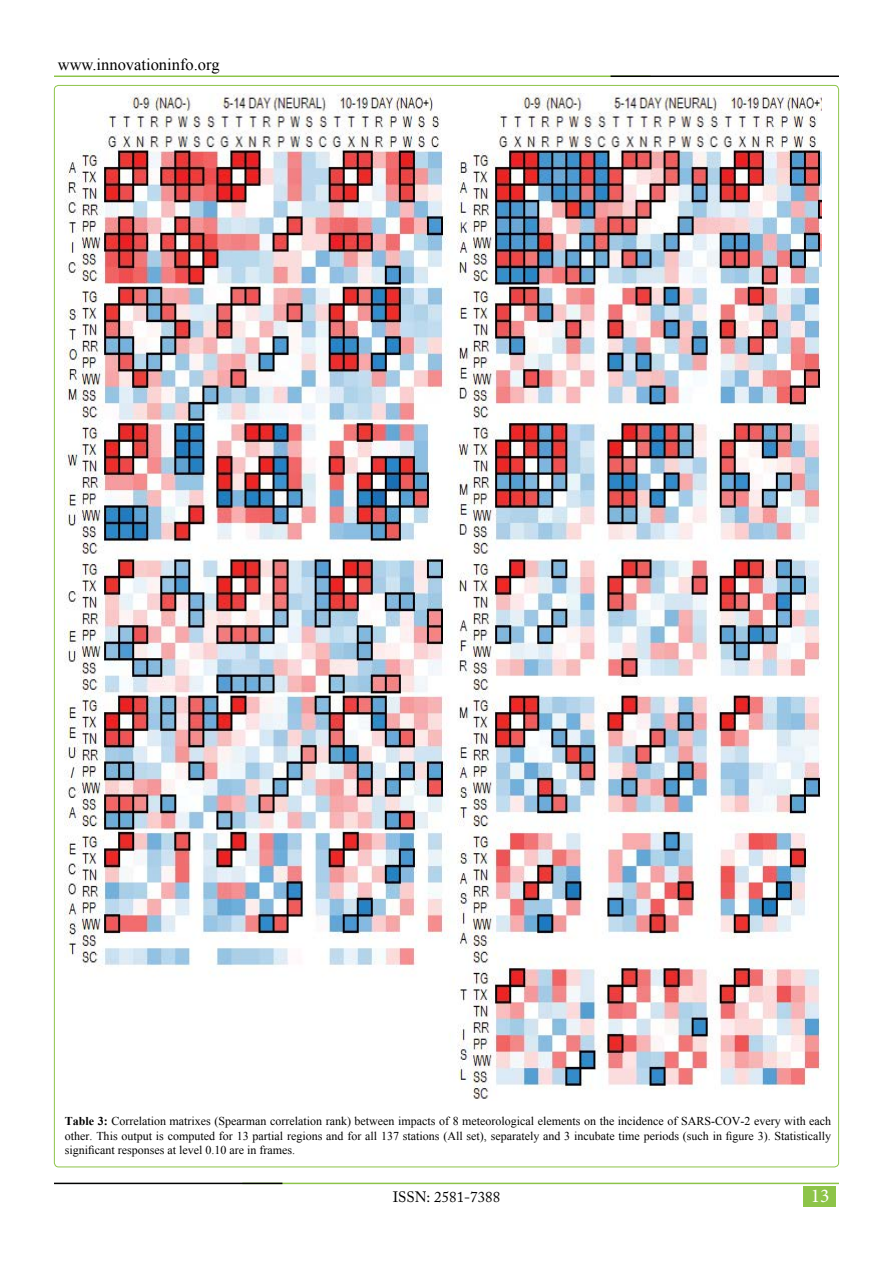
<style>
.page{position:relative;width:893px;height:1263px;background:#fff}
.page>*{position:absolute;margin:0;border:0;box-sizing:border-box;transform-origin:0 0}
.t1{font:19.5px "Minion Pro";color:#fff}
.t2{font:16.5px "Times New Roman";color:#000}
.t3{font:15px "Adobe Caslon Pro";color:#000}
.t4{font:12px/14.4px "Times New Roman";color:#000;text-align:justify}
.s1{font-weight:700}
</style>
<div class="page">
<div style="left:804px;top:1186px;width:32px;height:20px;background:#8dc449"></div>
<hr style="left:242px;top:1183px;width:597px;height:1px;background:#8dc449">
<hr style="left:54px;top:1183px;width:228px;height:1px;background:#000101">
<hr style="left:54px;top:76px;width:597px;height:1px;background:#8dc449">
<hr style="left:610px;top:76px;width:229px;height:1px;background:#000101">
<img style="left:65px;top:94px;width:756px;height:1005px">
<h2 class="t2" style="left:58px;top:53px;width:163px">www.innovationinfo.org</h2>
<p class="t4" style="left:65px;top:1114px;width:768px"><span class="s1">Table 3:</span> Correlation matrixes (Spearman correlation rank) between impacts of 8 meteorological elements on the incidence of SARS-COV-2 every with each other. This output is computed for 13 partial regions and for all 137 stations (All set), separately and 3 incubate time periods (such in figure 3). Statistically significant responses at level 0.10 are in frames.</p>
<p class="t3" style="left:393px;top:1188px;width:109px">ISSN: 2581-7388</p>
<h1 class="t1" style="left:811px;top:1183px;width:20px">13</h1>
</div>
